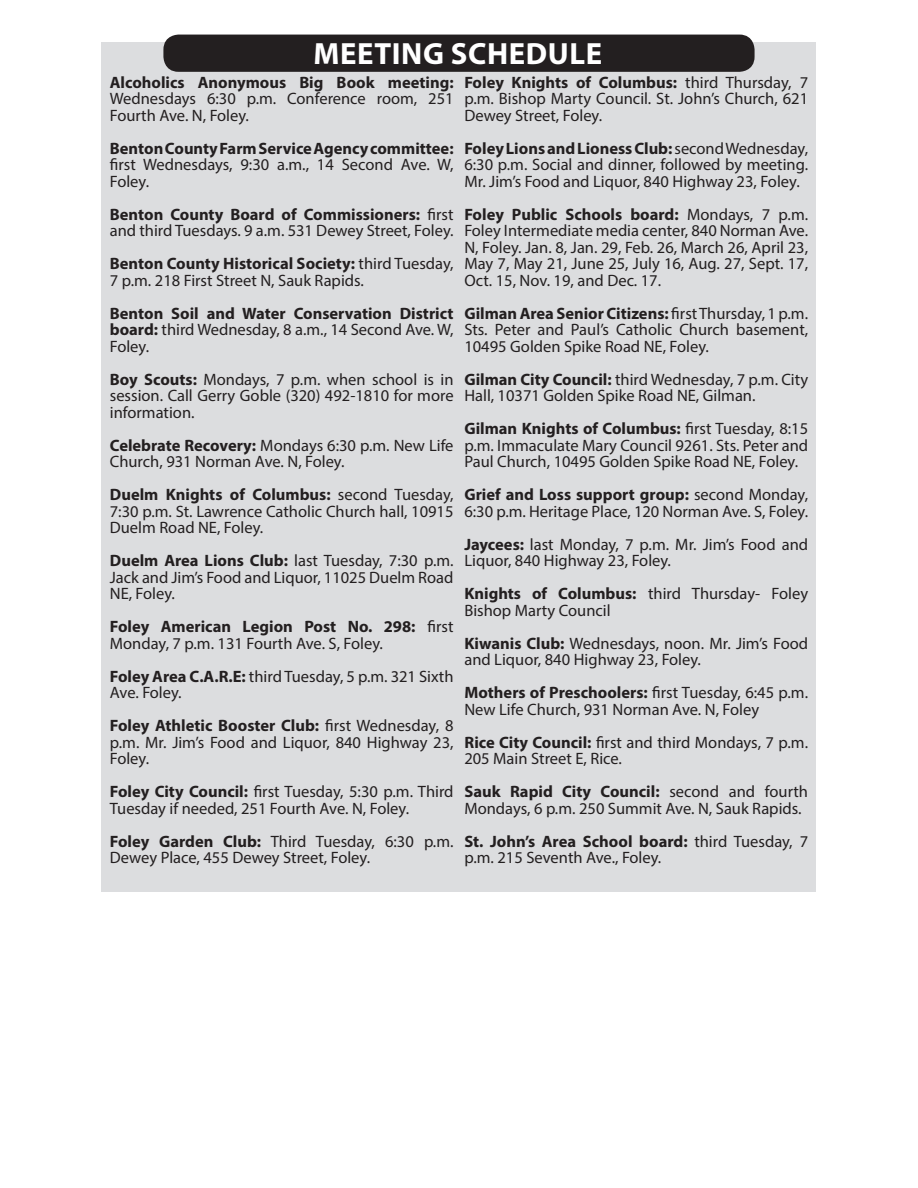
<style>
.page{position:relative;width:918px;height:1188px;background:#fff}
.page>*{position:absolute;margin:0;border:0;box-sizing:border-box;transform-origin:0 0}
.Body_text{font:700 30.75px "Myriad Pro";letter-spacing:.02em;color:#fff}
.t1{font:16.5px/16.5px "Myriad Pro";color:#231f20}
.t2{font:700 16.5px/16.5px "Myriad Pro";color:#231f20;text-align:justify}
.s1{font-weight:700}
.s2{font-weight:400}
</style>
<div class="page">
<div style="left:102px;top:42px;width:714px;height:850px;background:#dcdddf"></div>
<div style="left:163px;top:35px;width:592px;height:37px;background:#231f20;border-radius:15px"></div>
<p class="Body_text" style="left:313px;top:34px;width:290px">MEETING SCHEDULE</p>
<p class="t1" style="left:110px;top:74px;width:345px;text-align:justify"><span class="s1">Alcoholics Anonymous Big Book meeting:<br></span>Wednesdays 6:30 p.m. Conference room, 251<br>Fourth Ave. N, Foley.</p>
<p class="t1" style="left:110px;top:140px;width:345px;text-align:justify"><span class="s1">Benton County Farm Service Agency committee: </span>first Wednesdays, 9:30 a.m., 14 Second Ave. W, Foley.</p>
<p class="t1" style="left:110px;top:206px;width:345px"><span class="s1">Benton County Board of Commissioners:</span> first and third Tuesdays. 9 a.m. 531 Dewey Street, Foley.</p>
<p class="t1" style="left:110px;top:255px;width:345px"><span class="s1">Benton County Historical Society:</span> third Tuesday,<br>7 p.m. 218 First Street N, Sauk Rapids.</p>
<p class="t2" style="left:110px;top:305px;width:345px">Benton Soil and Water Conservation District board: <span class="s2">third Wednesday, 8 a.m., 14 Second Ave. W, Foley.</span></p>
<p class="t1" style="left:110px;top:371px;width:345px;text-align:justify"><span class="s1">Boy Scouts:</span> Mondays, 7 p.m. when school is in session. Call Gerry Goble (320) 492-1810 for more information.</p>
<p class="t1" style="left:110px;top:437px;width:345px"><span class="s1">Celebrate Recovery:</span> Mondays 6:30 p.m. New Life<br>Church, 931 Norman Ave. N, Foley.</p>
<p class="t1" style="left:110px;top:486px;width:345px;text-align:justify"><span class="s1">Duelm Knights of Columbus:</span> second Tuesday, 7:30 p.m. St. Lawrence Catholic Church hall, 10915<br>Duelm Road NE, Foley.</p>
<p class="t1" style="left:110px;top:552px;width:345px;text-align:justify"><span class="s1">Duelm Area Lions Club:</span> last Tuesday, 7:30 p.m.<br>Jack and Jim’s Food and Liquor, 11025 Duelm Road NE, Foley.</p>
<p class="t1" style="left:110px;top:618px;width:345px"><span class="s1">Foley American Legion Post No. 298:</span> first<br>Monday, 7 p.m. 131 Fourth Ave. S, Foley.</p>
<p class="t1" style="left:110px;top:668px;width:345px"><span class="s1">Foley Area C.A.R.E:</span> third Tuesday, 5 p.m. 321 Sixth<br>Ave. Foley.</p>
<p class="t1" style="left:110px;top:717px;width:345px;text-align:justify"><span class="s1">Foley Athletic Booster Club:</span> first Wednesday, 8 p.m. Mr. Jim’s Food and Liquor, 840 Highway 23, Foley.</p>
<p class="t1" style="left:110px;top:783px;width:345px"><span class="s1">Foley City Council:</span> first Tuesday, 5:30 p.m. Third<br>Tuesday if needed, 251 Fourth Ave. N, Foley.</p>
<p class="t1" style="left:110px;top:833px;width:345px"><span class="s1">Foley Garden Club:</span> Third Tuesday, 6:30 p.m.<br>Dewey Place, 455 Dewey Street, Foley.</p>
<p class="t1" style="left:464px;top:74px;width:345px;text-align:justify"><span class="s1">Foley Knights of Columbus:</span> third Thursday, 7 p.m. Bishop Marty Council. St. John’s Church, 621<br>Dewey Street, Foley.</p>
<p class="t1" style="left:464px;top:140px;width:345px;text-align:justify"><span class="s1">Foley Lions and Lioness Club:</span> second Wednesday, 6:30 p.m. Social and dinner, followed by meeting.<br>Mr. Jim’s Food and Liquor, 840 Highway 23, Foley.</p>
<p class="t1" style="left:464px;top:206px;width:345px;text-align:justify"><span class="s1">Foley Public Schools board:</span> Mondays, 7 p.m.<br>Foley Intermediate media center, 840 Norman Ave.<br>N, Foley. Jan. 8, Jan. 29, Feb. 26, March 26, April 23, May 7, May 21, June 25, July 16, Aug. 27, Sept. 17, Oct. 15, Nov. 19, and Dec. 17.</p>
<p class="t1" style="left:464px;top:305px;width:345px;text-align:justify"><span class="s1">Gilman Area Senior Citizens:</span> first Thursday, 1 p.m.<br>Sts. Peter and Paul’s Catholic Church basement, 10495 Golden Spike Road NE, Foley.</p>
<p class="t1" style="left:464px;top:371px;width:345px"><span class="s1">Gilman City Council:</span> third Wednesday, 7 p.m. City<br>Hall, 10371 Golden Spike Road NE, Gilman.</p>
<p class="t1" style="left:464px;top:420px;width:345px;text-align:justify"><span class="s1">Gilman Knights of Columbus:</span> first Tuesday, 8:15 p.m. Immaculate Mary Council 9261. Sts. Peter and Paul Church, 10495 Golden Spike Road NE, Foley.</p>
<p class="t1" style="left:464px;top:486px;width:345px"><span class="s1">Grief and Loss support group:</span> second Monday,<br>6:30 p.m. Heritage Place, 120 Norman Ave. S, Foley.</p>
<p class="t1" style="left:464px;top:536px;width:345px"><span class="s1">Jaycees:</span> last Monday, 7 p.m. Mr. Jim’s Food and<br>Liquor, 840 Highway 23, Foley.</p>
<p class="t1" style="left:464px;top:585px;width:345px"><span class="s1">Knights of Columbus:</span> third Thursday- Foley<br>Bishop Marty Council</p>
<p class="t1" style="left:464px;top:635px;width:345px"><span class="s1">Kiwanis Club:</span> Wednesdays, noon. Mr. Jim’s Food and Liquor, 840 Highway 23, Foley.</p>
<p class="t1" style="left:464px;top:684px;width:345px"><span class="s1">Mothers of Preschoolers:</span> first Tuesday, 6:45 p.m.<br>New Life Church, 931 Norman Ave. N, Foley</p>
<p class="t1" style="left:464px;top:734px;width:345px"><span class="s1">Rice City Council:</span> first and third Mondays, 7 p.m.<br>205 Main Street E, Rice.</p>
<p class="t1" style="left:464px;top:783px;width:345px"><span class="s1">Sauk Rapid City Council:</span> second and fourth<br>Mondays, 6 p.m. 250 Summit Ave. N, Sauk Rapids.</p>
<p class="t1" style="left:464px;top:833px;width:345px"><span class="s1">St. John’s Area School board:</span> third Tuesday, 7 p.m. 215 Seventh Ave., Foley.</p>
</div>
